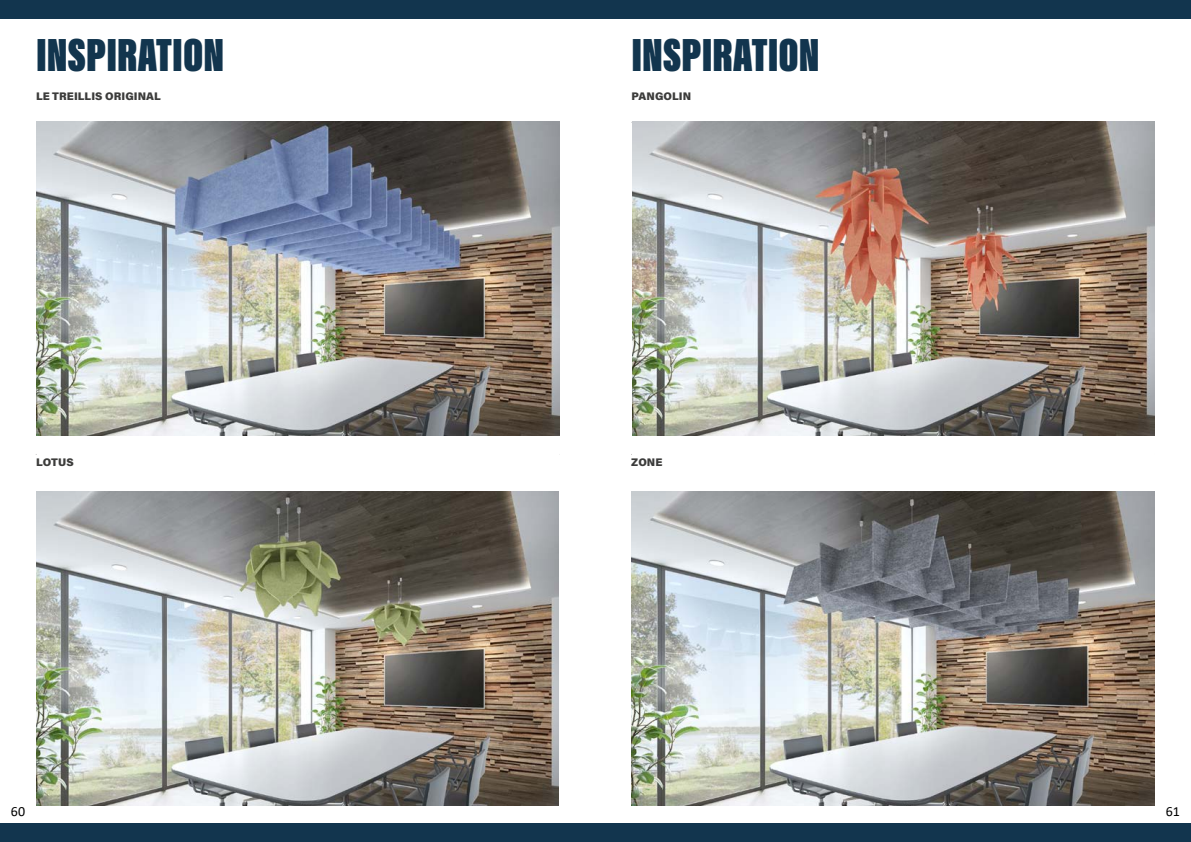
<style>
.page{position:relative;width:1191px;height:842px;background:#fff}
.page>*{position:absolute;margin:0;border:0;box-sizing:border-box;transform-origin:0 0}
.t1{font:900 48px "Acumin Pro Extra Cond";color:#12354e}
.t2{font:14px "Calibri";color:#000}
.t3{font:900 11px "Acumin Pro";letter-spacing:.005em;color:#3c3c3b}
</style>
<div class="page">
<hr style="left:631px;top:454px;width:523px;height:1px;background:#b3b2b2">
<hr style="left:631px;top:122px;width:524px;height:1px;background:#b3b2b2">
<div style="left:0;top:824px;width:1191px;height:18px;background:#12354e"></div>
<div style="left:0;top:0;width:1191px;height:18px;background:#12354e"></div>
<hr style="left:632px;top:120px;width:523px;height:4px;background:#fff">
<hr style="left:632px;top:453px;width:523px;height:4px;background:#fff">
<img style="left:632px;top:121px;width:522px;height:315px">
<img style="left:632px;top:491px;width:522px;height:315px">
<img style="left:37px;top:121px;width:522px;height:315px">
<img style="left:36px;top:491px;width:522px;height:315px">
<h1 class="t1" style="left:36px;top:26px;width:190px">INSPIRATION</h1>
<h1 class="t1" style="left:631px;top:26px;width:190px">INSPIRATION</h1>
<p class="t3" style="left:631px;top:88px;width:61px">PANGOLIN</p>
<p class="t3" style="left:36px;top:88px;width:126px">LE TREILLIS ORIGINAL</p>
<p class="t3" style="left:36px;top:455px;width:39px">LOTUS</p>
<p class="t3" style="left:631px;top:455px;width:33px">ZONE</p>
<p class="t2" style="left:11px;top:802px;width:16px">60</p>
<p class="t2" style="left:1165px;top:802px;width:16px">61</p>
</div>
